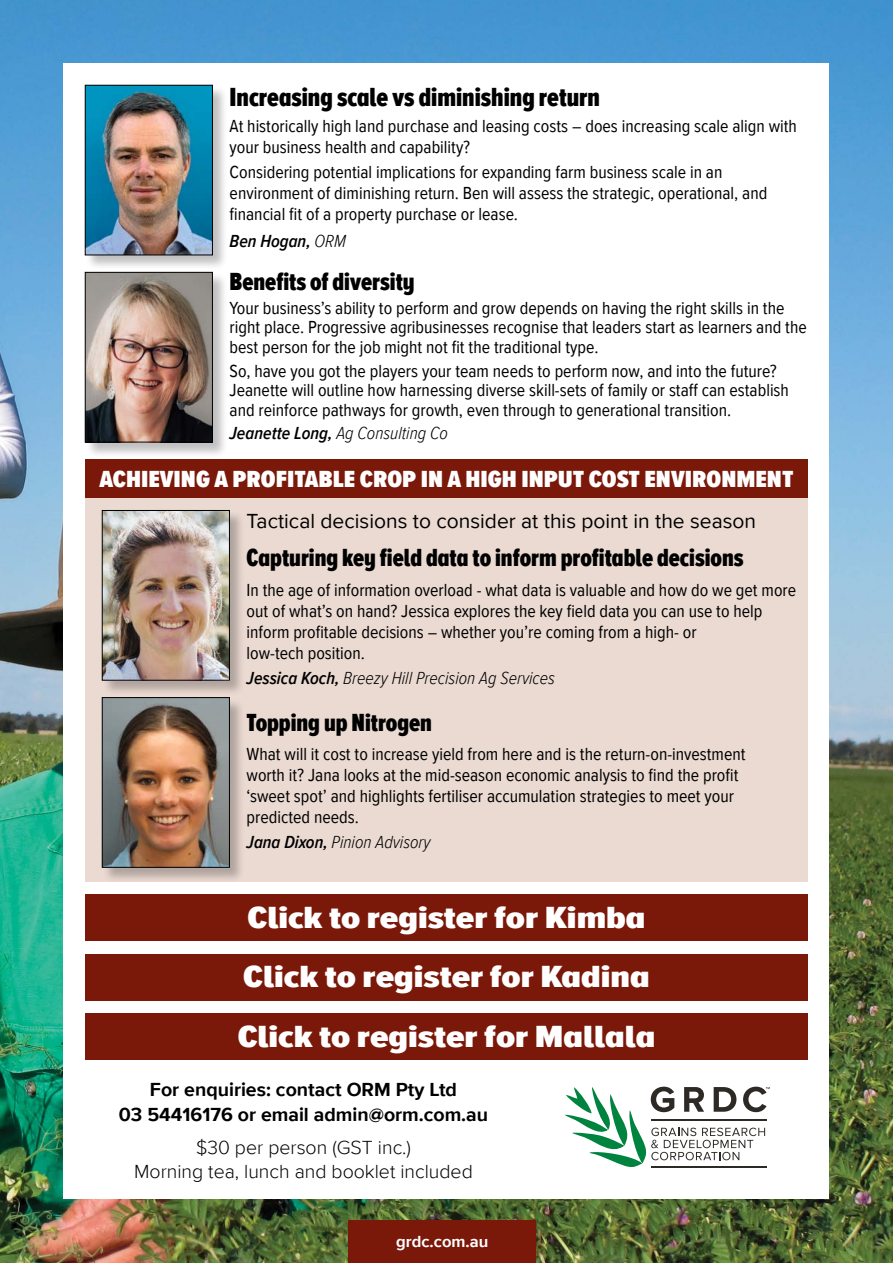
<style>
.page{position:relative;width:893px;height:1263px;background:#fff}
.page>*{position:absolute;margin:0;border:0;box-sizing:border-box;transform-origin:0 0}
.t1{font:900 31.5px "Proxima Nova A Ex Cn";color:#fff;scale:1.35 1}
.t2{font:900 27px "Proxima Nova A Ex Cn";color:#000}
.t3{font:900 25.5px "Proxima Nova A Ex Cn";color:#000}
.t4{font:900 24px "Proxima Nova A Ex Cn";color:#fff;scale:1.18 1}
.t5{font:21px "Proxima Nova";color:#000}
.t6{font:700 19.5px/25.5px "Proxima Nova";color:#000;text-align:center}
.t7{font:300 19.5px/24px "Proxima Nova";color:#000;text-align:center}
.t8{font:18px/21px "Proxima Nova Cond";color:#000}
.t9{font:italic 300 18px "Proxima Nova Cond";color:#000}
.t10{font:italic 600 18px "Proxima Nova Cond";color:#000}
.t11{font:700 16.5px "Proxima Nova";color:#fff}
.s1{font-weight:300}
.s2{font-weight:600}
</style>
<div class="page">
<img style="left:0;top:0;width:893px;height:1263px">
<div style="left:64px;top:64px;width:765px;height:1135px;background:#fff"></div>
<div style="left:349px;top:1220px;width:187px;height:43px;background:#7a1809"></div>
<div style="left:85px;top:1013px;width:723px;height:47px;background:#7a1809"></div>
<div style="left:85px;top:954px;width:723px;height:47px;background:#7a1809"></div>
<div style="left:85px;top:894px;width:723px;height:47px;background:#7a1809"></div>
<svg style="left:565px;top:1087px;width:205px;height:81px"></svg>
<div style="left:85px;top:497px;width:723px;height:385px;background:#ebdad2"></div>
<div style="left:85px;top:459px;width:723px;height:38px;background:#7a1809"></div>
<div style="left:102px;top:511px;width:143px;height:185px;background:#000;opacity:.25"></div>
<img style="left:104px;top:512px;width:124px;height:166px">
<div style="left:102px;top:510px;width:128px;height:170px;border:1px solid #000"></div>
<div style="left:85px;top:85px;width:143px;height:186px;background:#000;opacity:.25"></div>
<img style="left:87px;top:87px;width:124px;height:166px">
<div style="left:85px;top:85px;width:128px;height:170px;border:1px solid #000"></div>
<div style="left:102px;top:698px;width:143px;height:185px;background:#000;opacity:.25"></div>
<img style="left:104px;top:699px;width:124px;height:166px">
<div style="left:102px;top:697px;width:128px;height:170px;border:1px solid #000"></div>
<div style="left:85px;top:272px;width:143px;height:186px;background:#000;opacity:.25"></div>
<img style="left:87px;top:274px;width:124px;height:166px">
<div style="left:85px;top:272px;width:128px;height:170px;border:1px solid #000"></div>
<p class="t2" style="left:230px;top:78px;width:372px">Increasing scale vs diminishing return</p>
<p class="t8" style="left:230px;top:114px;width:569px">At historically high land purchase and leasing costs – does increasing scale align with your business health and capability?</p>
<p class="t8" style="left:230px;top:161px;width:539px">Considering potential implications for expanding farm business scale in an environment of diminishing return. Ben will assess the strategic, operational, and financial fit of a property purchase or lease.</p>
<p class="t10" style="left:230px;top:227px;width:118px">Ben Hogan, <span class="s1">ORM</span></p>
<p class="t3" style="left:230px;top:263px;width:187px">Benefits of diversity</p>
<p class="t8" style="left:230px;top:297px;width:579px;line-height:19.5px">Your business’s ability to perform and grow depends on having the right skills in the right place. Progressive agribusinesses recognise that leaders start as learners and the best person for the job might not fit the traditional type.</p>
<p class="t8" style="left:230px;top:360px;width:561px;line-height:19.5px">So, have you got the players your team needs to perform now, and into the future?<br>Jeanette will outline how harnessing diverse skill-sets of family or staff can establish and reinforce pathways for growth, even through to generational transition.</p>
<p class="t9" style="left:230px;top:420px;width:220px"><span class="s2">Jeanette Long,</span> Ag Consulting Co</p>
<p class="t4" style="left:99px;top:462px;width:590px">ACHIEVING A PROFITABLE CROP IN A HIGH INPUT COST ENVIRONMENT</p>
<p class="t5" style="left:247px;top:506px;width:511px">Tactical decisions to consider at this point in the season</p>
<p class="t3" style="left:247px;top:539px;width:498px">Capturing key field data to inform profitable decisions</p>
<p class="t8" style="left:247px;top:579px;width:551px">In the age of information overload - what data is valuable and how do we get more out of what’s on hand? Jessica explores the key field data you can use to help inform profitable decisions – whether you’re coming from a high- or<br>low-tech position.</p>
<p class="t9" style="left:247px;top:665px;width:310px"><span class="s2">Jessica Koch,</span> Breezy Hill Precision Ag Services</p>
<p class="t3" style="left:247px;top:704px;width:187px">Topping up Nitrogen</p>
<p class="t8" style="left:247px;top:743px;width:500px">What will it cost to increase yield from here and is the return-on-investment worth it? Jana looks at the mid-season economic analysis to find the profit ‘sweet spot’ and highlights fertiliser accumulation strategies to meet your predicted needs.</p>
<p class="t9" style="left:247px;top:829px;width:185px"><span class="s2">Jana Dixon,</span> Pinion Advisory</p>
<p class="t1" style="left:247px;top:894px;width:296px">Click to register for Kimba</p>
<p class="t1" style="left:243px;top:954px;width:302px">Click to register for Kadina</p>
<p class="t1" style="left:238px;top:1013px;width:311px">Click to register for Mallala</p>
<p class="t6" style="left:119px;top:1076px;width:371px">For enquiries: contact ORM Pty Ltd<br>03 54416176 or email admin@orm.com.au</p>
<p class="t7" style="left:134px;top:1134px;width:340px">$30 per person (GST inc.)<br>Morning tea, lunch and booklet included</p>
<p class="t11" style="left:396px;top:1229px;width:94px">grdc.com.au</p>
</div>
